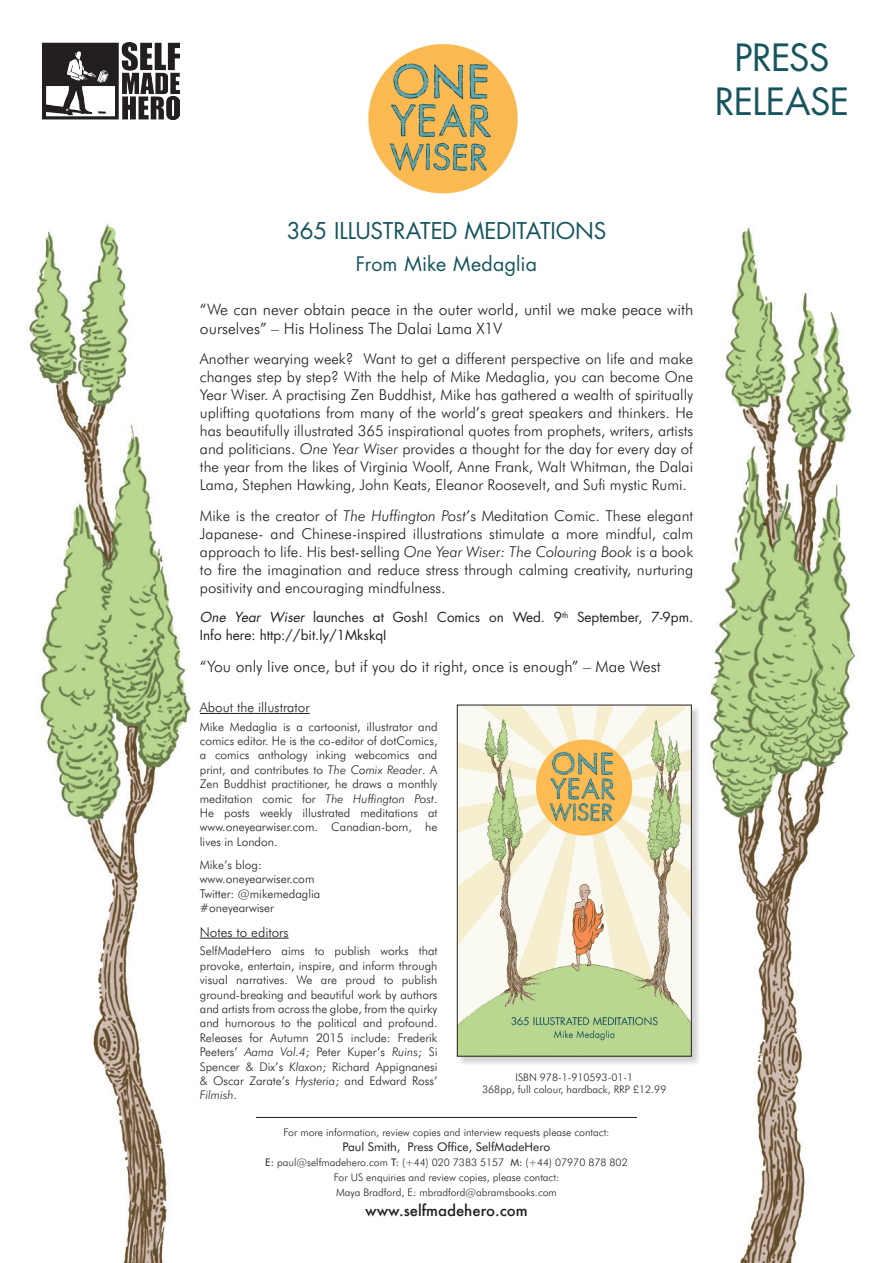
<style>
.page{position:relative;width:893px;height:1263px;background:#fff}
.page>*{position:absolute;margin:0;border:0;box-sizing:border-box;transform-origin:0 0}
.t1{font:36.6px/43.8px "Futura";letter-spacing:-.015em;color:#17555e;text-align:center}
.t2{font:22.5px "Futura";letter-spacing:-.01em;color:#17555e}
.t3{font:19.5px "Futura";letter-spacing:.005em;color:#17555e}
.t4{font:300 15.75px/18.9px "Futura BT";color:#231f20}
.t5{font:300 15px/18px "Futura BT";color:#231f20;text-align:justify}
.t6{font:500 15px "Futura";color:#231f20}
.t7{font:13.5px/18px "Futura";color:#231f20}
.t8{font:300 13.5px "Futura BT";color:#231f20}
.t9{font:300 12px/14.4px "Futura BT";color:#231f20;text-align:justify}
.t10{font:12px "Futura BT";color:#231f20}
.t11{font:300 10.5px "Futura BT";color:#231f20}
.s1{font-style:italic}
.s2{font-weight:400}
</style>
<div class="page">
<img style="left:29px;top:224px;width:827px;height:1039px">
<hr style="left:200px;top:713px;width:110px;height:1px;background:#231f20">
<hr style="left:200px;top:938px;width:89px;height:1px;background:#231f20">
<img style="left:368px;top:44px;width:150px;height:150px">
<img style="left:43px;top:43px;width:136px;height:77px">
<div style="left:457px;top:705px;width:244px;height:361px;background:#231f20;opacity:.2"></div>
<img style="left:459px;top:707px;width:230px;height:347px">
<div style="left:457px;top:705px;width:234px;height:351px;border:1px solid #231f20"></div>
<hr style="left:256px;top:1117px;width:381px;height:1px;background:#231f20">
<p class="t1" style="left:715px;top:36px;width:136px">PRESS<br>RELEASE</p>
<p class="t2" style="left:287px;top:216px;width:321px">365 ILLUSTRATED MEDITATIONS</p>
<p class="t3" style="left:356px;top:251px;width:183px">From Mike Medaglia</p>
<p class="t4" style="left:200px;top:299px;width:495px">“We can never obtain peace in the outer world, until we make peace with ourselves” – His Holiness The Dalai Lama X1V</p>
<p class="t5" style="left:200px;top:350px;width:495px">Another wearying week? Want to get a different perspective on life and make changes step by step? With the help of Mike Medaglia, you can become One Year Wiser. A practising Zen Buddhist, Mike has gathered a wealth of spiritually uplifting quotations from many of the world’s great speakers and thinkers. He has beautifully illustrated 365 inspirational quotes from prophets, writers, artists and politicians. <span class="s1">One Year Wiser</span> provides a thought for the day for every day of the year from the likes of Virginia Woolf, Anne Frank, Walt Whitman, the Dalai Lama, Stephen Hawking, John Keats, Eleanor Roosevelt, and Sufi mystic Rumi.</p>
<p class="t5" style="left:200px;top:507px;width:495px">Mike is the creator of <span class="s1">The Huffington Post</span>’s Meditation Comic. These elegant Japanese- and Chinese-inspired illustrations stimulate a more mindful, calm approach to life. His best-selling <span class="s1">One Year Wiser: The Colouring Book</span> is a book to fire the imagination and reduce stress through calming creativity, nurturing positivity and encouraging mindfulness.</p>
<p class="t7" style="left:200px;top:608px;width:495px"><span class="s1">One Year Wiser</span> launches at Gosh! Comics on Wed. 9<sup>th</sup> September, 7-9pm.<br>Info here: http://bit.ly/1MkskqI</p>
<p class="t4" style="left:200px;top:656px;width:462px">“You only live once, but if you do it right, once is enough” – Mae West</p>
<p class="t8" style="left:200px;top:699px;width:111px">About the illustrator</p>
<p class="t9" style="left:200px;top:719px;width:239px">Mike Medaglia is a cartoonist, illustrator and comics editor. He is the co-editor of dotComics, a comics anthology inking webcomics and print, and contributes to <span class="s1">The Comix Reader</span>. A Zen Buddhist practitioner, he draws a monthly meditation comic for <span class="s1">The Huffington Post</span>.<br>He posts weekly illustrated meditations at www.oneyearwiser.com. Canadian-born, he lives in London.</p>
<p class="t9" style="left:200px;top:857px;width:63px">Mike’s blog:</p>
<p class="t9" style="left:200px;top:871px;width:116px">www.oneyearwiser.com</p>
<p class="t9" style="left:200px;top:886px;width:122px">Twitter: @mikemedaglia</p>
<p class="t9" style="left:200px;top:900px;width:76px">#oneyearwiser</p>
<p class="t8" style="left:200px;top:924px;width:90px">Notes to editors</p>
<p class="t9" style="left:200px;top:944px;width:239px">SelfMadeHero aims to publish works that provoke, entertain, inspire, and inform through visual narratives. We are proud to publish ground-breaking and beautiful work by authors and artists from across the globe, from the quirky and humorous to the political and profound.<br>Releases for Autumn 2015 include: Frederik Peeters’ <span class="s1">Aama Vol.4</span>; Peter Kuper’s <span class="s1">Ruins</span>; Si Spencer &amp; Dix’s <span class="s1">Klaxon</span>; Richard Appignanesi &amp; Oscar Zarate’s <span class="s1">Hysteria</span>; and Edward Ross’ <span class="s1">Filmish</span>.</p>
<p class="t11" style="left:515px;top:1070px;width:119px">ISBN 978-1-910593-01-1</p>
<p class="t11" style="left:482px;top:1083px;width:186px">368pp, full colour, hardback, RRP £12.99</p>
<p class="t11" style="left:283px;top:1125px;width:328px">For more information, review copies and interview requests please contact:</p>
<p class="t10" style="left:343px;top:1139px;width:209px">Paul Smith, Press Office, SelfMadeHero</p>
<p class="t11" style="left:265px;top:1155px;width:364px"><span class="s2">E:</span> paul@selfmadehero.com <span class="s2">T:</span> (+44) 020 7383 5157 <span class="s2">M:</span> (+44) 07970 878 802</p>
<p class="t11" style="left:334px;top:1170px;width:227px">For US enquiries and review copies, please contact:</p>
<p class="t11" style="left:336px;top:1185px;width:222px">Maya Bradford, E: mbradford@abramsbooks.com</p>
<p class="t6" style="left:365px;top:1200px;width:164px">www.selfmadehero.com</p>
</div>
